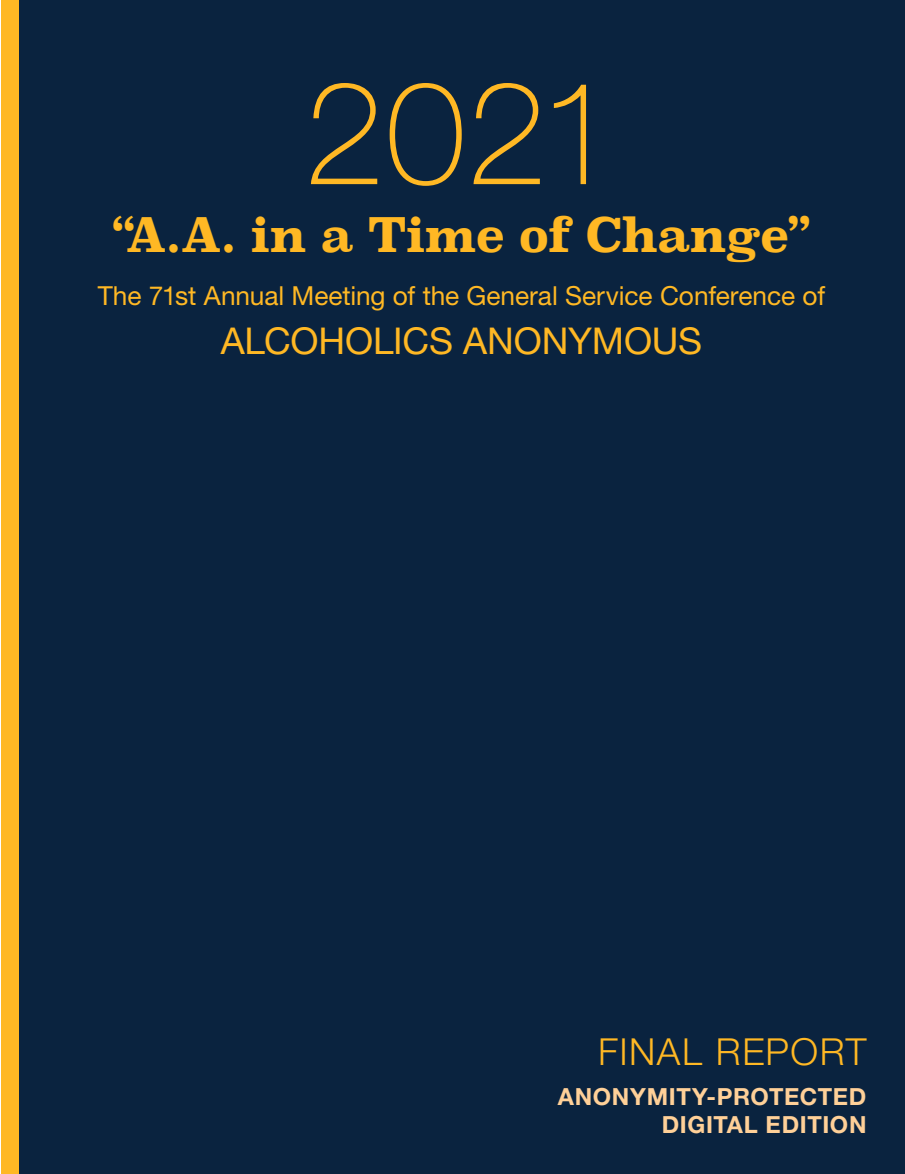
<style>
.page{position:relative;width:905px;height:1174px;background:#fff}
.page>*{position:absolute;margin:0;border:0;box-sizing:border-box;transform-origin:0 0}
.t1{font:100 144px "Helvetica Neue LT Std";color:#ffb824}
.t2{font:700 46.5px "Superclarendon";letter-spacing:-.025em;color:#ffb824}
.t3{font:300 37.35px "Helvetica Neue LT Std";letter-spacing:.04em;color:#ffb824}
.t4{font:36.9px "Helvetica Neue LT Std";letter-spacing:-.005em;color:#ffb824}
.t5{font:26.25px "Helvetica Neue LT Std";color:#ffb824}
.t6{font:700 23.55px/28.3px "Helvetica Neue LT Std";letter-spacing:.03em;color:#ffd098;text-align:right}
</style>
<div class="page">
<div style="left:1px;top:0;width:903px;height:1174px;background:#0a233f"></div>
<div style="left:1px;top:0;width:17px;height:1174px;background:#ffb824"></div>
<h1 class="t1" style="left:304px;top:82px;width:315px">2021</h1>
<h2 class="t2" style="left:112px;top:207px;width:700px">“A.A. in a Time of Change”</h2>
<p class="t5" style="left:98px;top:287px;width:728px">The 71st Annual Meeting of the General Service Conference of</p>
<h3 class="t4" style="left:221px;top:328px;width:483px">ALCOHOLICS ANONYMOUS</h3>
<h3 class="t3" style="left:598px;top:1039px;width:270px">FINAL REPORT</h3>
<p class="t6" style="left:557px;top:1085px;width:310px">ANONYMITY-PROTECTED<br>DIGITAL EDITION</p>
</div>
